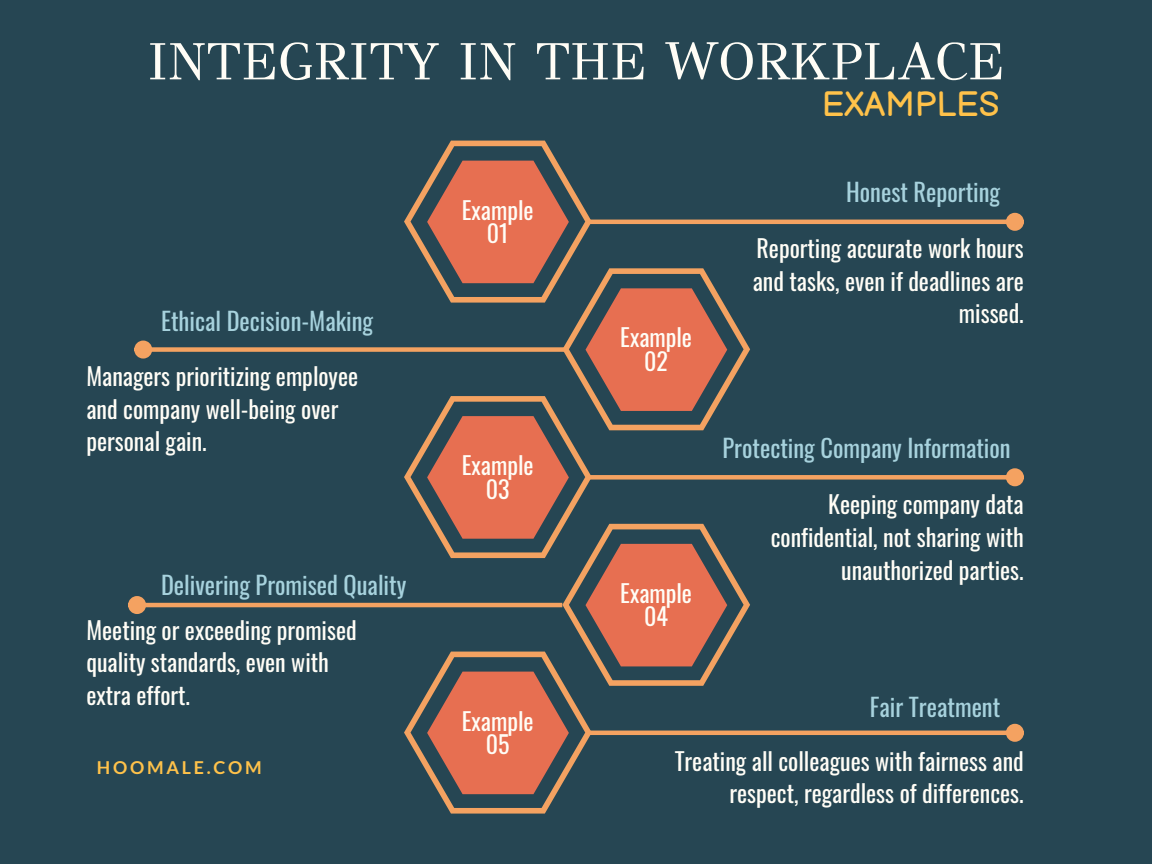
<style>
.page{position:relative;width:1152px;height:864px;background:#264653}
.page>*{position:absolute;margin:0;border:0;box-sizing:border-box;transform-origin:0 0}
.t1{font:52.5px "GFS Didot";color:#fffdf6}
.t2{font:34.35px "Balsamiq Sans";color:#ffc24a}
.t3{font:24.45px "Oswald";color:#a7d2dd}
.t4{font:24px/32.7px "Oswald";color:#fffdf6;text-align:right}
.t5{font:700 17.85px "Lato";letter-spacing:.155em;color:#ffc24a}
</style>
<div class="page">
<hr style="left:590px;top:220px;width:417px;height:4px;background:#f4a261">
<div style="left:1008px;top:215px;width:14px;height:14px;background:#f4a261;border-radius:50%"></div>
<div style="left:1006px;top:213px;width:18px;height:18px;border:5px solid #f4a261;border-radius:50%"></div>
<div style="left:151px;top:347px;width:417px;height:5px;background:#f4a261"></div>
<div style="left:136px;top:343px;width:14px;height:13px;background:#f4a261;border-radius:50%"></div>
<div style="left:134px;top:341px;width:18px;height:18px;border:5px solid #f4a261;border-radius:50%"></div>
<div style="left:590px;top:475px;width:417px;height:5px;background:#f4a261"></div>
<div style="left:1008px;top:471px;width:14px;height:13px;background:#f4a261;border-radius:50%"></div>
<div style="left:1006px;top:468px;width:18px;height:18px;border:5px solid #f4a261;border-radius:50%"></div>
<hr style="left:145px;top:603px;width:417px;height:4px;background:#f4a261">
<div style="left:130px;top:598px;width:14px;height:14px;background:#f4a261;border-radius:50%"></div>
<div style="left:128px;top:596px;width:18px;height:18px;border:5px solid #f4a261;border-radius:50%"></div>
<svg style="left:404px;top:141px;width:346px;height:673px"></svg>
<hr style="left:590px;top:731px;width:417px;height:4px;background:#f4a261">
<div style="left:1008px;top:726px;width:14px;height:14px;background:#f4a261;border-radius:50%"></div>
<div style="left:1006px;top:724px;width:18px;height:18px;border:5px solid #f4a261;border-radius:50%"></div>
<p class="t1" style="left:148px;top:30px;width:858px">INTEGRITY IN THE WORKPLACE</p>
<p class="t3" style="left:161px;top:301px;width:214px">Ethical Decision-Making</p>
<p class="t4" style="left:86px;top:359px;width:273px;text-align:left">Managers prioritizing employee and company well-being over personal gain.</p>
<p class="t3" style="left:161px;top:566px;width:247px">Delivering Promised Quality</p>
<p class="t4" style="left:86px;top:613px;width:272px;text-align:left">Meeting or exceeding promised quality standards, even with extra effort.</p>
<p class="t5" style="left:97px;top:757px;width:166px">HOOMALE.COM</p>
<p class="t4" style="left:462px;top:192px;width:73px">Example</p>
<p class="t4" style="left:487px;top:216px;width:23px">01</p>
<p class="t4" style="left:462px;top:448px;width:73px">Example</p>
<p class="t4" style="left:486px;top:471px;width:25px">03</p>
<p class="t4" style="left:462px;top:703px;width:73px">Example</p>
<p class="t4" style="left:486px;top:727px;width:25px">05</p>
<p class="t2" style="left:822px;top:85px;width:179px">EXAMPLES</p>
<p class="t3" style="left:846px;top:172px;width:156px">Honest Reporting</p>
<p class="t4" style="left:620px;top:320px;width:73px">Example</p>
<p class="t4" style="left:644px;top:344px;width:25px">02</p>
<p class="t4" style="left:620px;top:576px;width:73px">Example</p>
<p class="t4" style="left:644px;top:599px;width:25px">04</p>
<p class="t4" style="left:753px;top:231px;width:273px">Reporting accurate work hours and tasks, even if deadlines are missed.</p>
<p class="t3" style="left:723px;top:429px;width:290px">Protecting Company Information</p>
<p class="t4" style="left:771px;top:487px;width:255px">Keeping company data confidential, not sharing with unauthorized parties.</p>
<p class="t3" style="left:870px;top:688px;width:132px">Fair Treatment</p>
<p class="t4" style="left:675px;top:744px;width:351px">Treating all colleagues with fairness and respect, regardless of differences.</p>
</div>
